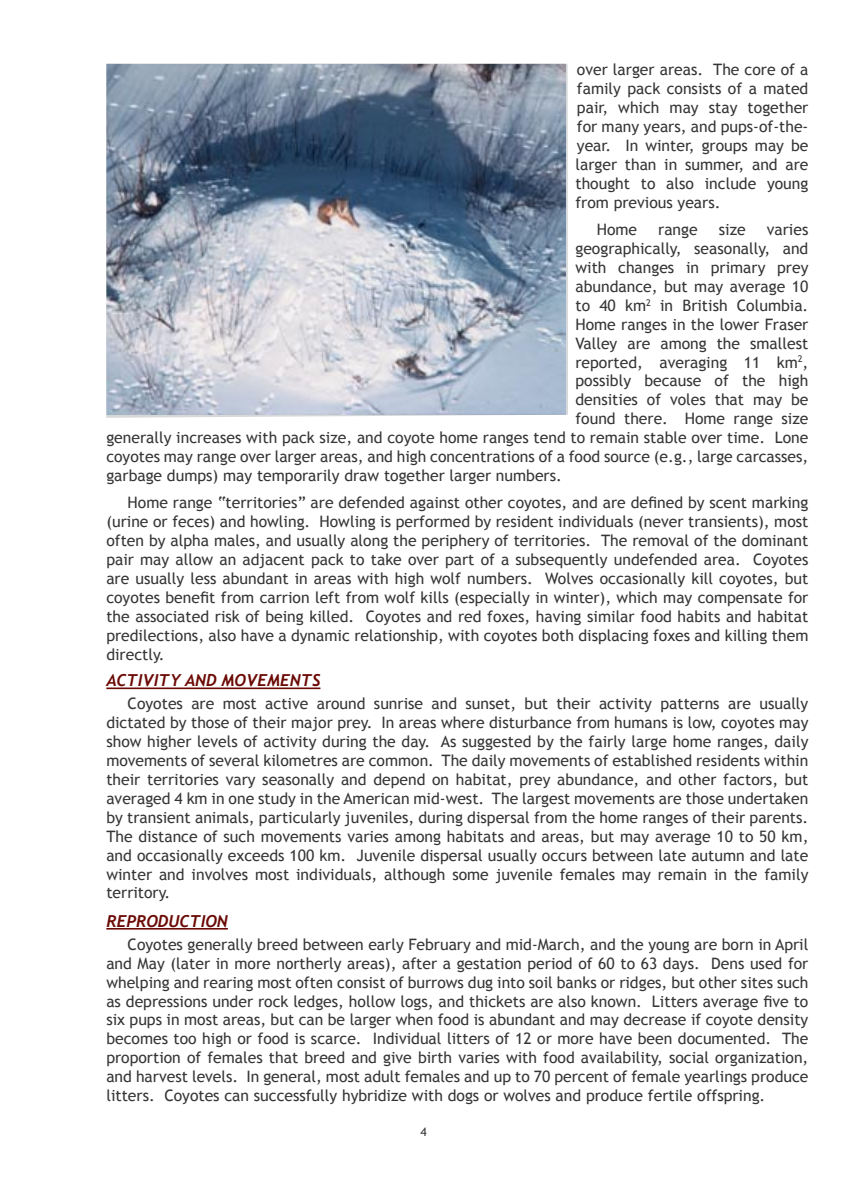
<style>
.page{position:relative;width:851px;height:1191px;background:#fff}
.page>*{position:absolute;margin:0;border:0;box-sizing:border-box;transform-origin:0 0}
.t1{font:italic 700 16.5px "Trebuchet";color:#6b0a05}
.t2{font:15.75px/18.9px "Trebuchet MS";color:#373535;text-align:justify}
.t3{font:12px "Trebuchet MS";color:#373535}
</style>
<div class="page">
<hr style="left:106px;top:687px;width:214px;height:2px;background:#6b0a05">
<hr style="left:106px;top:928px;width:122px;height:1px;background:#6b0a05">
<img style="left:106px;top:64px;width:460px;height:351px">
<p class="t2" style="left:575px;top:61px;width:234px">over larger areas. The core of a family pack consists of a mated pair, which may stay together for many years, and pups-of-the&shy;year. In winter, groups may be larger than in summer, and are thought to also include young from previous years.</p>
<p class="t2" style="left:596px;top:220px;width:42px">Home</p>
<p class="t2" style="left:658px;top:220px;width:41px">range</p>
<p class="t2" style="left:718px;top:220px;width:28px">size</p>
<p class="t2" style="left:766px;top:220px;width:43px">varies</p>
<p class="t2" style="left:575px;top:239px;width:234px">geographically, seasonally, and</p>
<p class="t2" style="left:575px;top:258px;width:234px">with changes in primary prey</p>
<p class="t2" style="left:575px;top:277px;width:234px">abundance, but may average 10</p>
<p class="t2" style="left:575px;top:296px;width:234px">to 40 km<sup>2</sup> in British Columbia.</p>
<p class="t2" style="left:575px;top:315px;width:234px">Home ranges in the lower Fraser</p>
<p class="t2" style="left:575px;top:334px;width:234px">Valley are among the smallest</p>
<p class="t2" style="left:575px;top:353px;width:234px">reported, averaging 11 km<sup>2</sup>,</p>
<p class="t2" style="left:575px;top:372px;width:234px">possibly because of the high</p>
<p class="t2" style="left:575px;top:390px;width:234px">densities of voles that may be</p>
<p class="t2" style="left:575px;top:409px;width:234px">found there. Home range size</p>
<p class="t2" style="left:106px;top:428px;width:703px">generally increases with pack size, and coyote home ranges tend to remain stable over time. Lone</p>
<p class="t2" style="left:106px;top:447px;width:703px">coyotes may range over larger areas, and high concentrations of a food source (e.g., large carcasses,</p>
<p class="t2" style="left:106px;top:466px;width:457px">garbage dumps) may temporarily draw together larger numbers.</p>
<p class="t2" style="left:106px;top:493px;width:703px;text-indent:21px">Home range “territories” are defended against other coyotes, and are defined by scent marking (urine or feces) and howling. Howling is performed by resident individuals (never transients), most often by alpha males, and usually along the periphery of territories. The removal of the dominant pair may allow an adjacent pack to take over part of a subsequently undefended area. Coyotes are usually less abundant in areas with high wolf numbers. Wolves occasionally kill coyotes, but coyotes benefit from carrion left from wolf kills (especially in winter), which may compensate for the associated risk of being killed. Coyotes and red foxes, having similar food habits and habitat predilections, also have a dynamic relationship, with coyotes both displacing foxes and killing them directly.</p>
<p class="t1" style="left:106px;top:670px;width:215px">ACTIVITY AND MOVEMENTS</p>
<p class="t2" style="left:106px;top:694px;width:703px;text-indent:21px">Coyotes are most active around sunrise and sunset, but their activity patterns are usually dictated by those of their major prey. In areas where disturbance from humans is low, coyotes may show higher levels of activity during the day. As suggested by the fairly large home ranges, daily movements of several kilometres are common. The daily movements of established residents within their territories vary seasonally and depend on habitat, prey abundance, and other factors, but averaged 4 km in one study in the American mid-west. The largest movements are those undertaken by transient animals, particularly juveniles, during dispersal from the home ranges of their parents.<br>The distance of such movements varies among habitats and areas, but may average 10 to 50 km, and occasionally exceeds 100 km. Juvenile dispersal usually occurs between late autumn and late winter and involves most individuals, although some juvenile females may remain in the family territory.</p>
<p class="t1" style="left:106px;top:911px;width:123px">REPRODUCTION</p>
<p class="t2" style="left:106px;top:935px;width:703px;text-indent:21px">Coyotes generally breed between early February and mid-March, and the young are born in April and May (later in more northerly areas), after a gestation period of 60 to 63 days. Dens used for whelping and rearing most often consist of burrows dug into soil banks or ridges, but other sites such as depressions under rock ledges, hollow logs, and thickets are also known. Litters average five to six pups in most areas, but can be larger when food is abundant and may decrease if coyote density becomes too high or food is scarce. Individual litters of 12 or more have been documented. The proportion of females that breed and give birth varies with food availability, social organization, and harvest levels. In general, most adult females and up to 70 percent of female yearlings produce litters. Coyotes can successfully hybridize with dogs or wolves and produce fertile offspring.</p>
<p class="t3" style="left:420px;top:1124px;width:8px">4</p>
</div>
